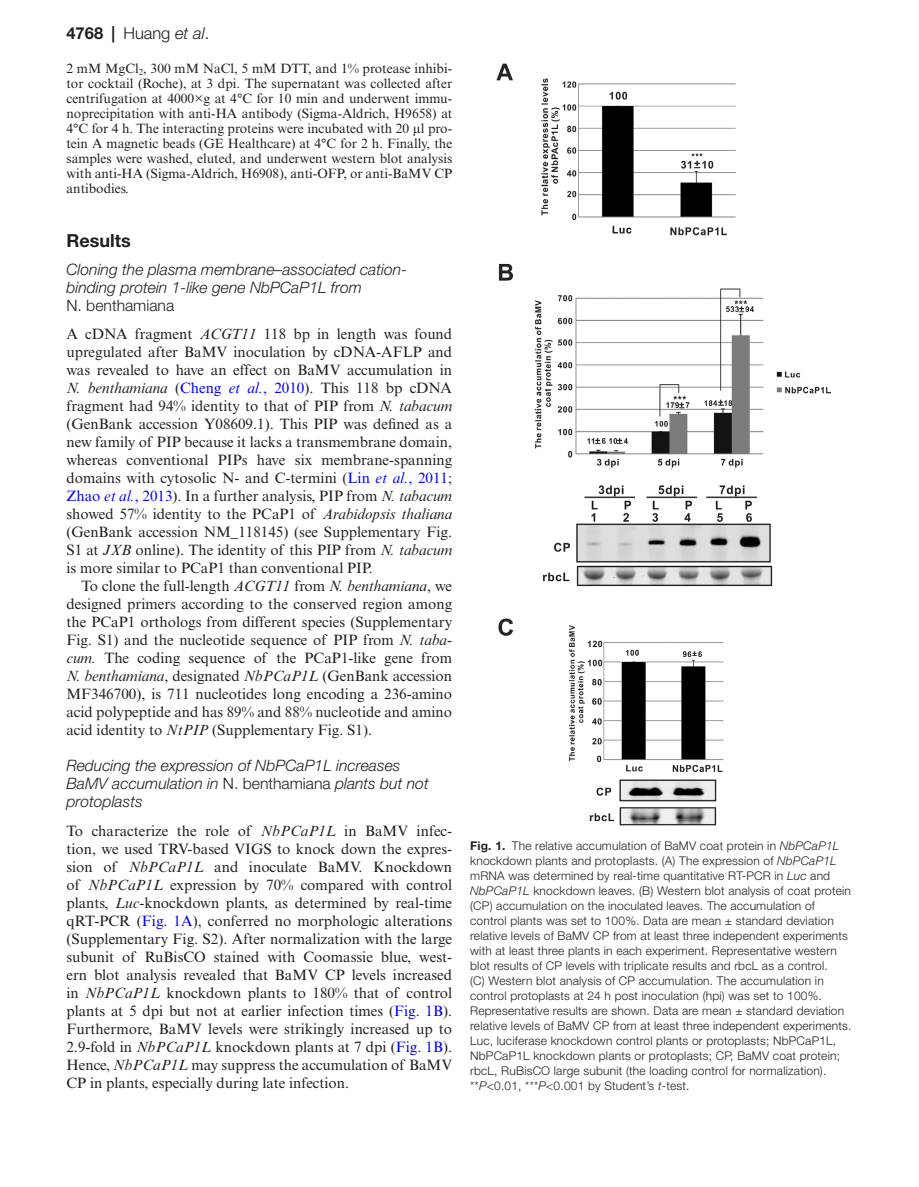
<style>
.page{position:relative;width:919px;height:1187px;background:#fff}
.page>*{position:absolute;margin:0;border:0;box-sizing:border-box;transform-origin:0 0}
.t1{font:700 18px "Helvetica Neue LT Std";color:#231f20}
.t2{font:300 16.5px "Helvetica Neue LT Std";color:#231f20}
.t3{font:italic 300 15.75px/18px "Helvetica Neue LT Std";color:#231f20}
.t4{font:300 15.75px "Helvetica Neue LT Std";color:#231f20}
.t5{font:15px/18px "Times New Roman MT Std";color:#231f20;text-align:justify}
.t6{font:13.5px/15px "Times New Roman MT Std";color:#231f20;text-align:justify}
.t7{font:300 12px/15px "Helvetica Neue LT Std";letter-spacing:.015em;color:#231f20}
.s1{font-weight:700}
.s2{font-style:italic}
.s3{font-family:"Gandhari Unicode"}
.s4{color:#00f}
.s5{font-style:italic;color:#00f}
.s6{font-style:normal}
</style>
<div class="page">
<img style="left:496px;top:63px;width:334px;height:762px">
<p class="t2" style="left:66px;top:23px;width:144px"><span class="s1">4768 |</span> Huang <span class="s2">et al</span>.</p>
<p class="t6" style="left:66px;top:61px;width:387px">2 mM MgCl<sub>2</sub>, 300 mM NaCl, 5 mM DTT, and 1% protease inhibi&shy;tor cocktail (Roche), at 3 dpi. The supernatant was collected after centrifugation at 4000×g at 4°C for 10 min and underwent immu&shy;noprecipitation with anti-HA antibody (Sigma-Aldrich, H9658) at 4°C for 4 h. The interacting proteins were incubated with 20 <span class="s3">μ</span>l pro&shy;tein A magnetic beads (GE Healthcare) at 4°C for 2 h. Finally, the samples were washed, eluted, and underwent western blot analysis with anti-HA (Sigma-Aldrich, H6908), anti-OFP, or anti-BaMV CP antibodies.</p>
<p class="t1" style="left:66px;top:229px;width:66px">Results</p>
<p class="t3" style="left:66px;top:260px;width:342px">Cloning the plasma membrane–associated cation&shy;binding protein 1-like gene NbPCaP1L from</p>
<p class="t4" style="left:66px;top:295px;width:109px">N. benthamiana</p>
<p class="t5" style="left:66px;top:325px;width:387px">A cDNA fragment <span class="s2">ACGT11</span> 118 bp in length was found upregulated after BaMV inoculation by cDNA-AFLP and was revealed to have an effect on BaMV accumulation in <span class="s2">N. benthamiana</span> (<span class="s4">Cheng</span> <span class="s5">et al.</span><span class="s4">, 2010</span>). This 118 bp cDNA fragment had 94% identity to that of PIP from <span class="s2">N. tabacum </span>(GenBank accession Y08609.1). This PIP was defined as a new family of PIP because it lacks a transmembrane domain, whereas conventional PIPs have six membrane-spanning domains with cytosolic N- and C-termini (<span class="s4">Lin</span> <span class="s5">et al.</span><span class="s4">, 2011</span>; <span class="s4">Zhao</span> <span class="s5">et al.</span><span class="s4">, 2013</span>). In a further analysis, PIP from <span class="s2">N. tabacum </span>showed 57% identity to the PCaP1 of <span class="s2">Arabidopsis thaliana </span>(GenBank accession NM_118145) (see Supplementary Fig.<br>S1 at <span class="s2">JXB</span> online). The identity of this PIP from <span class="s2">N. tabacum </span>is more similar to PCaP1 than conventional PIP.</p>
<p class="t5" style="left:66px;top:577px;width:387px;text-indent:15px">To clone the full-length <span class="s2">ACGT11</span> from <span class="s2">N. benthamiana</span>, we designed primers according to the conserved region among the PCaP1 orthologs from different species (Supplementary Fig. S1) and the nucleotide sequence of PIP from <span class="s2">N. taba&shy;cum.</span> The coding sequence of the PCaP1-like gene from <span class="s2">N. benthamiana</span>, designated <span class="s2">NbPCaP1L</span> (GenBank accession MF346700), is 711 nucleotides long encoding a 236-amino acid polypeptide and has 89% and 88% nucleotide and amino acid identity to <span class="s2">NtPIP</span> (Supplementary Fig. S1).</p>
<p class="t3" style="left:66px;top:756px;width:364px">Reducing the expression of NbPCaP1L increases<br>BaMV accumulation in <span class="s6">N. benthamiana</span> plants but not protoplasts</p>
<p class="t5" style="left:66px;top:821px;width:387px">To characterize the role of <span class="s2">NbPCaP1L</span> in BaMV infec&shy;tion, we used TRV-based VIGS to knock down the expres&shy;sion of <span class="s2">NbPCaP1L</span> and inoculate BaMV. Knockdown of <span class="s2">NbPCaP1L</span> expression by 70% compared with control plants, <span class="s2">Luc</span>-knockdown plants, as determined by real-time qRT-PCR (<span class="s4">Fig. 1A</span>), conferred no morphologic alterations (Supplementary Fig. S2). After normalization with the large subunit of RuBisCO stained with Coomassie blue, west&shy;ern blot analysis revealed that BaMV CP levels increased in <span class="s2">NbPCaP1L</span> knockdown plants to 180% that of control plants at 5 dpi but not at earlier infection times (<span class="s4">Fig. 1B</span>).<br>Furthermore, BaMV levels were strikingly increased up to 2.9-fold in <span class="s2">NbPCaP1L</span> knockdown plants at 7 dpi (<span class="s4">Fig. 1B</span>).<br>Hence, <span class="s2">NbPCaP1L</span> may suppress the accumulation of BaMV CP in plants, especially during late infection.</p>
<p class="t7" style="left:470px;top:837px;width:383px"><span class="s1">Fig. 1.</span> The relative accumulation of BaMV coat protein in <span class="s2">NbPCaP1L </span>knockdown plants and protoplasts. (A) The expression of <span class="s2">NbPCaP1L </span>mRNA was determined by real-time quantitative RT-PCR in <span class="s2">Luc</span> and <span class="s2">NbPCaP1L</span> knockdown leaves. (B) Western blot analysis of coat protein (CP) accumulation on the inoculated leaves. The accumulation of control plants was set to 100%. Data are mean ± standard deviation relative levels of BaMV CP from at least three independent experiments with at least three plants in each experiment. Representative western blot results of CP levels with triplicate results and rbcL as a control.<br>(C) Western blot analysis of CP accumulation. The accumulation in control protoplasts at 24 h post inoculation (hpi) was set to 100%.<br>Representative results are shown. Data are mean ± standard deviation relative levels of BaMV CP from at least three independent experiments.<br>Luc, luciferase knockdown control plants or protoplasts; NbPCaP1L, NbPCaP1L knockdown plants or protoplasts; CP, BaMV coat protein; rbcL, RuBisCO large subunit (the loading control for normalization). **<span class="s2">P</span>&lt;0.01, ***<span class="s2">P</span>&lt;0.001 by Student’s <span class="s2">t</span>-test.</p>
</div>
